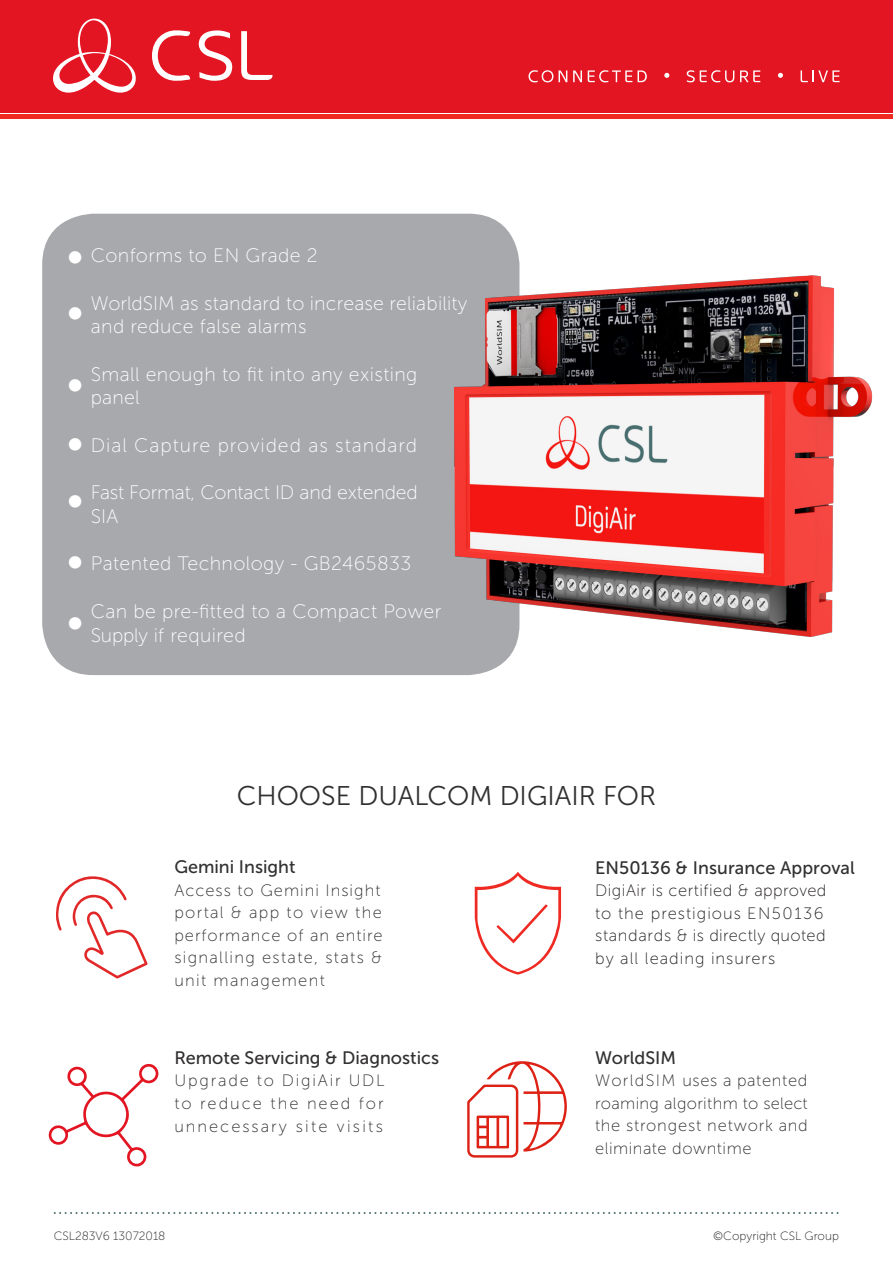
<style>
.page{position:relative;width:893px;height:1263px;background:#fff}
.page>*{position:absolute;margin:0;border:0;box-sizing:border-box;transform-origin:0 0}
.t1{font:43.5px "Museo Sans 300";color:#fff}
.t2{font:27px "Museo Sans 300";color:#312f30}
.t3{font:19.5px/23.7px "Museo Sans 100";letter-spacing:.02em;color:#fff}
.t4{font:19.5px "Museo Sans 100";letter-spacing:-.01em;color:#fff}
.t5{font:19.5px "Museo Sans 100";letter-spacing:.05em;color:#fff}
.t6{font:18px "Museo Sans 500";color:#312f30}
.t7{font:16.5px/22.5px "Museo Sans 100";letter-spacing:.08em;color:#312f30}
.t8{font:16.5px/22.5px "Museo Sans 100";letter-spacing:.04em;color:#231f20}
.t9{font:16.5px/22.5px "Museo Sans 100";letter-spacing:.12em;color:#312f30}
.t10{font:16.5px "Museo Sans 100";letter-spacing:.02em;color:#312f30}
.t11{font:16.5px "Museo Sans 100";letter-spacing:.06em;color:#312f30}
.t12{font:16.5px "Museo Sans 100";letter-spacing:.04em;color:#312f30}
.t13{font:16.5px "Museo Sans 100";letter-spacing:.06em;color:#231f20}
.t14{font:16.5px "Museo Sans 100";letter-spacing:.11em;color:#312f30}
.t15{font:16.5px "Museo Sans 100";letter-spacing:.03em;color:#312f30}
.t16{font:12px "Museo Sans 100";color:#231f20}
</style>
<div class="page">
<div style="left:0;top:0;width:893px;height:113px;background:#e31522"></div>
<hr style="left:0;top:114px;width:893px;height:4px;background:#ee2a23">
<svg style="left:528px;top:70px;width:104px;height:13px"></svg>
<svg style="left:638px;top:70px;width:9px;height:13px"></svg>
<svg style="left:800px;top:70px;width:40px;height:13px"></svg>
<svg style="left:664px;top:70px;width:97px;height:13px"></svg>
<svg style="left:778px;top:73px;width:5px;height:5px"></svg>
<svg style="left:152px;top:30px;width:121px;height:51px"></svg>
<svg style="left:53px;top:19px;width:83px;height:74px"></svg>
<div style="left:42px;top:214px;width:477px;height:461px;background:#a8a9ad;border-radius:51px"></div>
<img style="left:454px;top:238px;width:419px;height:437px">
<svg style="left:475px;top:872px;width:86px;height:103px"></svg>
<svg style="left:48px;top:1063px;width:111px;height:104px"></svg>
<svg style="left:56px;top:876px;width:92px;height:102px"></svg>
<svg style="left:467px;top:1061px;width:100px;height:96px"></svg>
<svg style="left:53px;top:1212px;width:786px;height:2px"></svg>
<p class="t1" style="left:66px;top:231px;width:19px">•</p>
<p class="t1" style="left:66px;top:288px;width:19px">•</p>
<p class="t1" style="left:66px;top:360px;width:19px">•</p>
<p class="t1" style="left:66px;top:419px;width:19px">•</p>
<p class="t1" style="left:66px;top:476px;width:19px">•</p>
<p class="t1" style="left:66px;top:536px;width:19px">•</p>
<p class="t1" style="left:66px;top:598px;width:19px">•</p>
<p class="t3" style="left:91px;top:244px;width:228px">Conforms to EN Grade 2</p>
<p class="t3" style="left:91px;top:291px;width:378px">WorldSIM as standard to increase reliability and reduce false alarms</p>
<p class="t3" style="left:91px;top:362px;width:328px">Small enough to fit into any existing</p>
<p class="t3" style="left:91px;top:386px;width:50px">panel</p>
<p class="t5" style="left:91px;top:435px;width:328px">Dial Capture provided as standard</p>
<p class="t4" style="left:91px;top:482px;width:328px">Fast Format, Contact ID and extended</p>
<p class="t3" style="left:91px;top:505px;width:29px">SIA</p>
<p class="t3" style="left:91px;top:552px;width:322px">Patented Technology - GB2465833</p>
<p class="t3" style="left:91px;top:599px;width:352px">Can be pre-fitted to a Compact Power<br>Supply if required</p>
<p class="t2" style="left:237px;top:781px;width:421px">CHOOSE DUALCOM DIGIAIR FOR</p>
<p class="t6" style="left:174px;top:857px;width:123px">Gemini Insight</p>
<p class="t7" style="left:174px;top:879px;width:210px">Access to Gemini Insight portal &amp; app to view the performance of an entire signalling estate, stats &amp; unit management</p>
<p class="t6" style="left:174px;top:1048px;width:266px">Remote Servicing &amp; Diagnostics</p>
<p class="t14" style="left:174px;top:1072px;width:212px">Upgrade to DigiAir UDL</p>
<p class="t9" style="left:174px;top:1092px;width:211px">to reduce the need for unnecessary site visits</p>
<p class="t6" style="left:595px;top:857px;width:261px">EN50136 &amp; Insurance Approval</p>
<p class="t8" style="left:595px;top:879px;width:233px">DigiAir is certified &amp; approved to the prestigious EN50136 standards &amp; is directly quoted</p>
<p class="t13" style="left:595px;top:949px;width:182px">by all leading insurers</p>
<p class="t6" style="left:595px;top:1048px;width:82px">WorldSIM</p>
<p class="t12" style="left:595px;top:1072px;width:214px">WorldSIM uses a patented</p>
<p class="t10" style="left:595px;top:1094px;width:214px">roaming algorithm to select</p>
<p class="t11" style="left:595px;top:1117px;width:214px">the strongest network and</p>
<p class="t15" style="left:595px;top:1139px;width:158px">eliminate downtime</p>
<p class="t16" style="left:54px;top:1229px;width:113px">CSL283V6 13072018</p>
<p class="t16" style="left:713px;top:1229px;width:127px">©Copyright CSL Group</p>
</div>
